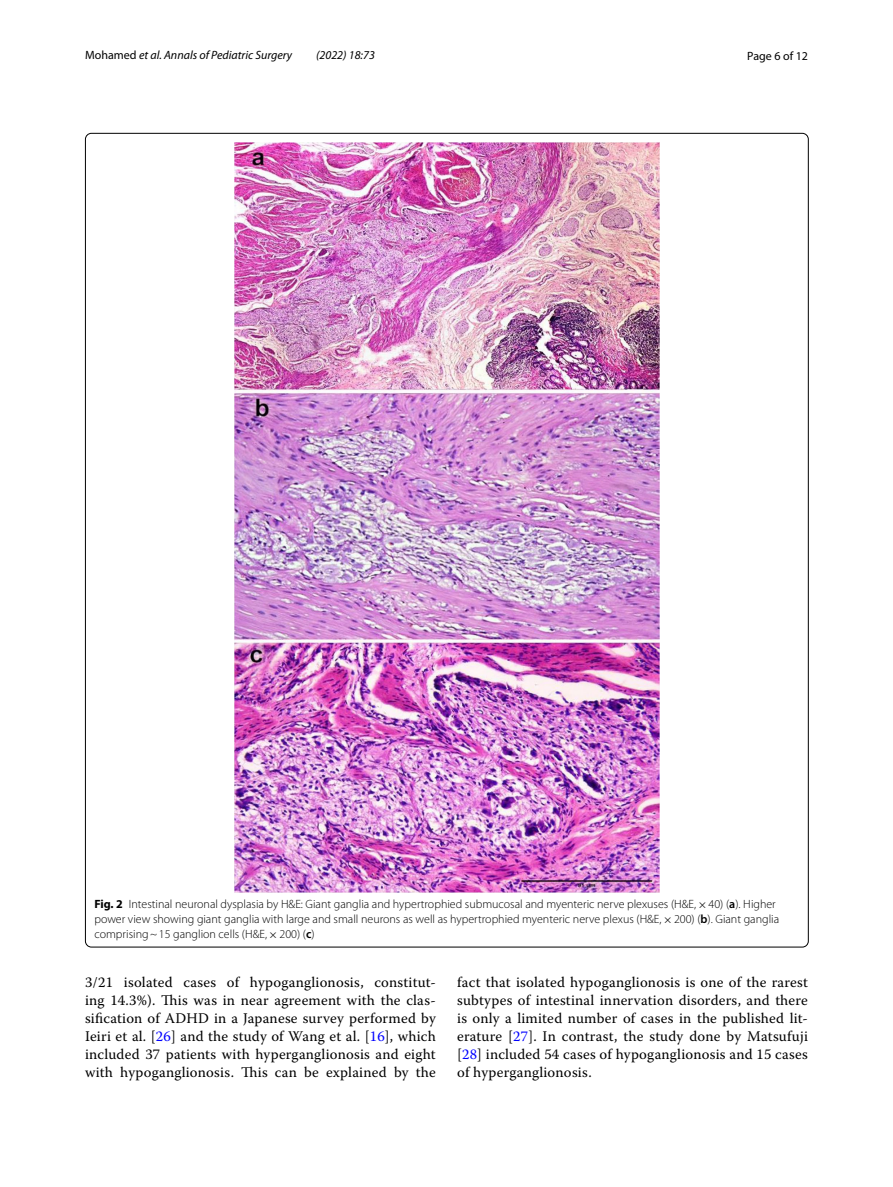
<style>
.page{position:relative;width:893px;height:1187px;background:#fff}
.page>*{position:absolute;margin:0;border:0;box-sizing:border-box;transform-origin:0 0}
.t1{font:14.7px/18px "Warnock Pro";letter-spacing:.015em;color:#000;text-align:justify}
.t2{font:300 12px/15px "Myriad Pro";color:#000}
.t3{font:italic 12px "Myriad Pro";color:#000}
.t4{font:12px "Myriad Pro";color:#000}
.s1{font-style:normal}
.s2{font-weight:700}
.s3{font-family:"MTSY";font-weight:400}
.s4{font-weight:600}
.s5{color:#00f}
</style>
<div class="page">
<img style="left:234px;top:142px;width:425px;height:750px">
<p class="t3" style="left:85px;top:48px;width:209px"><span class="s1">Mohamed</span> et al. Annals of Pediatric Surgery</p>
<p class="t3" style="left:316px;top:48px;width:60px">(2022) 18:73</p>
<p class="t4" style="left:747px;top:48px;width:62px">Page 6 of 12</p>
<p class="t2" style="left:94px;top:896px;width:686px"><span class="s2">Fig. 2</span> Intestinal neuronal dysplasia by H&amp;E: Giant ganglia and hypertrophied submucosal and myenteric nerve plexuses (H&amp;E,<span class="s3">×</span>40) (<span class="s4">a</span>). Higher power view showing giant ganglia with large and small neurons as well as hypertrophied myenteric nerve plexus (H&amp;E,<span class="s3">×</span>200) (<span class="s4">b</span>). Giant ganglia comprising~15 ganglion cells (H&amp;E,<span class="s3">×</span>200) (<span class="s4">c</span>)</p>
<p class="t1" style="left:85px;top:972px;width:352px">3/21 isolated cases of hypoganglionosis, constitut&shy;ing 14.3%). This was in near agreement with the clas&shy;sification of ADHD in a Japanese survey performed by Ieiri et al. [<span class="s5">26</span>] and the study of Wang et al. [<span class="s5">16</span>], which included 37 patients with hyperganglionosis and eight with hypoganglionosis. This can be explained by the</p>
<p class="t1" style="left:457px;top:972px;width:352px">fact that isolated hypoganglionosis is one of the rarest subtypes of intestinal innervation disorders, and there is only a limited number of cases in the published lit&shy;erature [<span class="s5">27</span>]. In contrast, the study done by Matsufuji [<span class="s5">28</span>] included 54 cases of hypoganglionosis and 15 cases of hyperganglionosis.</p>
</div>
